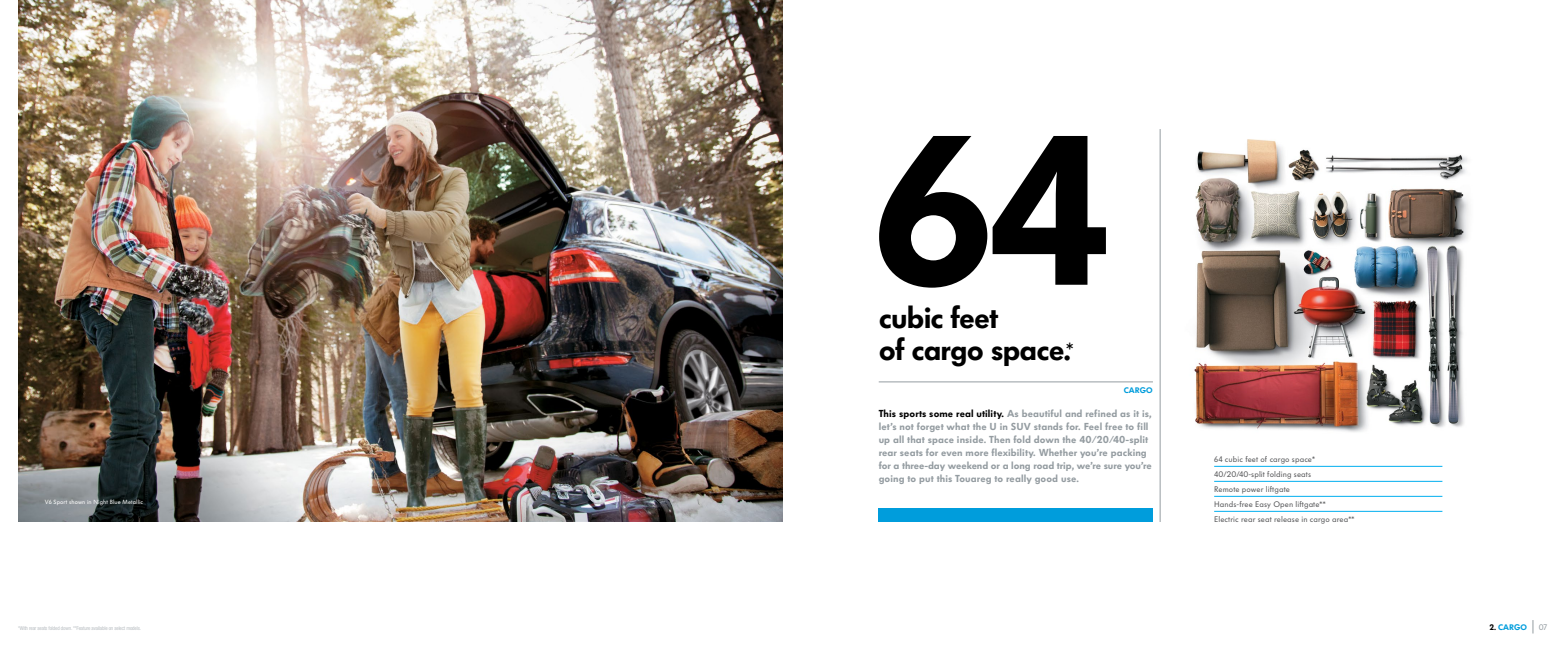
<style>
.page{position:relative;width:1566px;height:648px;background:#fff}
.page>*{position:absolute;margin:0;border:0;box-sizing:border-box;transform-origin:0 0}
.Header_1_BLK{font:209.8px "Volkswagen Headline";color:#000}
.Header_1_BLK-2{font:30px/32px "Volkswagen Headline";letter-spacing:-.03em;color:#000}
.Body_100__430{font:10px/13px "Volkswagen Headline";letter-spacing:.01em;color:#949ca1}
.Blue-lined_Text{font:8px "Volkswagen Copy";letter-spacing:.01em;color:#58595b}
.Subhead_PMS_299{font:900 8px "VW Headline OT";color:#009ddc}
.t1{font:8px "Volkswagen Copy";color:#949ca1}
.Cutline{font:6px "Volkswagen Copy";letter-spacing:.01em;color:#fff}
.Legal{font:condensed 5.2px "Helvetica Neue";letter-spacing:-.02em;color:#b9bec2}
.s1{font-family:"Volkswagen Copy";font-size:20px}
.s2{color:#000}
</style>
<div class="page">
<img style="left:18px;top:0;width:765px;height:522px">
<img style="left:1194px;top:139px;width:275px;height:293px">
<hr style="left:1160px;top:129px;width:1px;height:393px;background:#949ca1">
<hr style="left:879px;top:382px;width:274px;height:1px;background:#949ca1">
<div style="left:879px;top:508px;width:274px;height:14px;background:#009ddc"></div>
<svg style="left:1533px;top:620px;width:1px;height:14px"></svg>
<hr style="left:1214px;top:466px;width:228px;height:1px;background:#00aeef">
<hr style="left:1214px;top:481px;width:228px;height:1px;background:#00aeef">
<hr style="left:1214px;top:496px;width:228px;height:1px;background:#00aeef">
<hr style="left:1214px;top:511px;width:228px;height:1px;background:#00aeef">
<p class="Cutline" style="left:45px;top:498px;width:100px">V6 Sport shown in Night Blue Metallic</p>
<p class="Header_1_BLK" style="left:869px;top:89px;width:243px">64</p>
<p class="Header_1_BLK-2" style="left:879px;top:301px;width:197px">cubic feet<br>of cargo space.<span class="s1">*</span></p>
<p class="Subhead_PMS_299" style="left:1124px;top:384px;width:30px">CARGO</p>
<p class="Body_100__430" style="left:879px;top:407px;width:275px"><span class="s2">This sports some real utility.</span> As beautiful and refined as it is, let’s not forget what the U in SUV stands for. Feel free to fill up all that space inside. Then fold down the 40/20/40-split rear seats for even more flexibility. Whether you’re packing for a three-day weekend or a long road trip, we’re sure you’re going to put this Touareg to really good use.</p>
<p class="Blue-lined_Text" style="left:1214px;top:455px;width:103px">64 cubic feet of cargo space*</p>
<p class="Blue-lined_Text" style="left:1214px;top:470px;width:98px">40/20/40-split folding seats</p>
<p class="Blue-lined_Text" style="left:1214px;top:485px;width:77px">Remote power liftgate</p>
<p class="Blue-lined_Text" style="left:1214px;top:500px;width:113px">Hands-free Easy Open liftgate**</p>
<p class="Blue-lined_Text" style="left:1214px;top:515px;width:142px">Electric rear seat release in cargo area**</p>
<p class="Legal" style="left:18px;top:625px;width:125px">*With rear seats folded down. **Feature available on select models.</p>
<p class="Subhead_PMS_299" style="left:1489px;top:622px;width:39px"><span class="s2">2.</span> CARGO</p>
<p class="t1" style="left:1539px;top:623px;width:10px">07</p>
</div>
